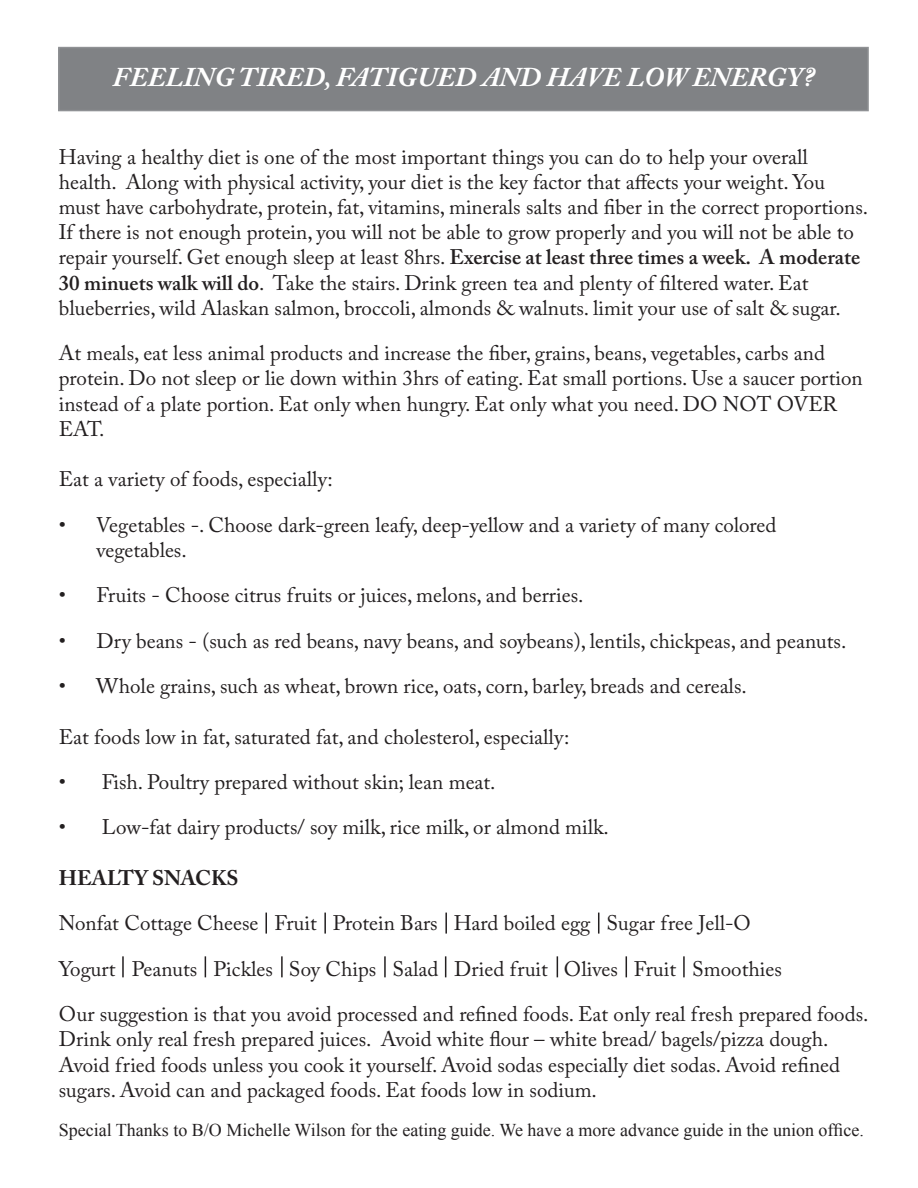
<style>
.page{position:relative;width:918px;height:1188px;background:#fff}
.page>*{position:absolute;margin:0;border:0;box-sizing:border-box;transform-origin:0 0}
.t1{font:italic 700 27px "Adobe Caslon Pro";color:#fff}
.t2{font:21px/45.5px "Adobe Caslon Pro";color:#231f20}
.t3{font:18px "Times New Roman";color:#231f20}
.s1{font-weight:600}
.s2{font-weight:700}
</style>
<div class="page">
<div style="left:59px;top:48px;width:809px;height:63px;background:#808285"></div>
<div style="left:58px;top:47px;width:811px;height:64px;border:2px solid #8f9194"></div>
<hr style="left:265px;top:913px;width:2px;height:21px;background:#231f20">
<hr style="left:324px;top:913px;width:2px;height:21px;background:#231f20">
<hr style="left:445px;top:913px;width:2px;height:21px;background:#231f20">
<svg style="left:598px;top:913px;width:1px;height:21px"></svg>
<svg style="left:626px;top:956px;width:1px;height:21px"></svg>
<svg style="left:557px;top:956px;width:1px;height:21px"></svg>
<svg style="left:445px;top:956px;width:1px;height:21px"></svg>
<hr style="left:384px;top:956px;width:2px;height:21px;background:#231f20">
<hr style="left:281px;top:956px;width:2px;height:21px;background:#231f20">
<svg style="left:205px;top:956px;width:1px;height:21px"></svg>
<hr style="left:122px;top:956px;width:2px;height:21px;background:#231f20">
<hr style="left:683px;top:956px;width:2px;height:21px;background:#231f20">
<p class="t1" style="left:113px;top:61px;width:703px">FEELING TIRED, FATIGUED AND HAVE LOW ENERGY?</p>
<p class="t2" style="left:59px;top:144px;width:811px;line-height:25.2px">Having a healthy diet is one of the most important things you can do to help your overall health. Along with physical activity, your diet is the key factor that affects your weight. You must have carbohydrate, protein, fat, vitamins, minerals salts and fiber in the correct proportions.<br>If there is not enough protein, you will not be able to grow properly and you will not be able to repair yourself. Get enough sleep at least 8hrs. <span class="s1">Exercise at least three times a week. A moderate 30 minuets walk will do</span>. Take the stairs. Drink green tea and plenty of filtered water. Eat blueberries, wild Alaskan salmon, broccoli, almonds &amp; walnuts. limit your use of salt &amp; sugar.</p>
<p class="t2" style="left:59px;top:340px;width:805px;line-height:25.2px">At meals, eat less animal products and increase the fiber, grains, beans, vegetables, carbs and protein. Do not sleep or lie down within 3hrs of eating. Eat small portions. Use a saucer portion instead of a plate portion. Eat only when hungry. Eat only what you need. DO NOT OVER EAT.</p>
<p class="t2" style="left:96px;top:456px;width:682px;text-indent:-37px">Eat a variety of foods, especially:<br>Vegetables -. Choose dark-green leafy, deep-yellow and a variety of many colored</p>
<p class="t2" style="left:96px;top:527px;width:752px">vegetables.<br>Fruits - Choose citrus fruits or juices, melons, and berries.<br>Dry beans - (such as red beans, navy beans, and soybeans), lentils, chickpeas, and peanuts.<br>Whole grains, such as wheat, brown rice, oats, corn, barley, breads and cereals.</p>
<p class="t2" style="left:102px;top:714px;width:509px;text-indent:-43px">Eat foods low in fat, saturated fat, and cholesterol, especially:<br>Fish. Poultry prepared without skin; lean meat.<br>Low-fat dairy products/ soy milk, rice milk, or almond milk.</p>
<p class="t2" style="left:59px;top:855px;width:811px"><span class="s2">HEALTY SNACKS<br></span>Nonfat Cottage Cheese Fruit Protein Bars Hard boiled egg Sugar free Jell-O<br>Yogurt Peanuts Pickles Soy Chips Salad Dried fruit Olives Fruit Smoothies<br>Our suggestion is that you avoid processed and refined foods. Eat only real fresh prepared foods.</p>
<p class="t2" style="left:59px;top:1027px;width:783px;line-height:25.2px">Drink only real fresh prepared juices. Avoid white flour – white bread/ bagels/pizza dough.<br>Avoid fried foods unless you cook it yourself. Avoid sodas especially diet sodas. Avoid refined sugars. Avoid can and packaged foods. Eat foods low in sodium.</p>
<p class="t2" style="left:59px;top:502px;width:9px">•</p>
<p class="t2" style="left:59px;top:572px;width:9px;text-align:justify">• • •</p>
<p class="t2" style="left:59px;top:759px;width:9px">• •</p>
<p class="t3" style="left:59px;top:1118px;width:807px">Special Thanks to B/O Michelle Wilson for the eating guide. We have a more advance guide in the union office.</p>
</div>
